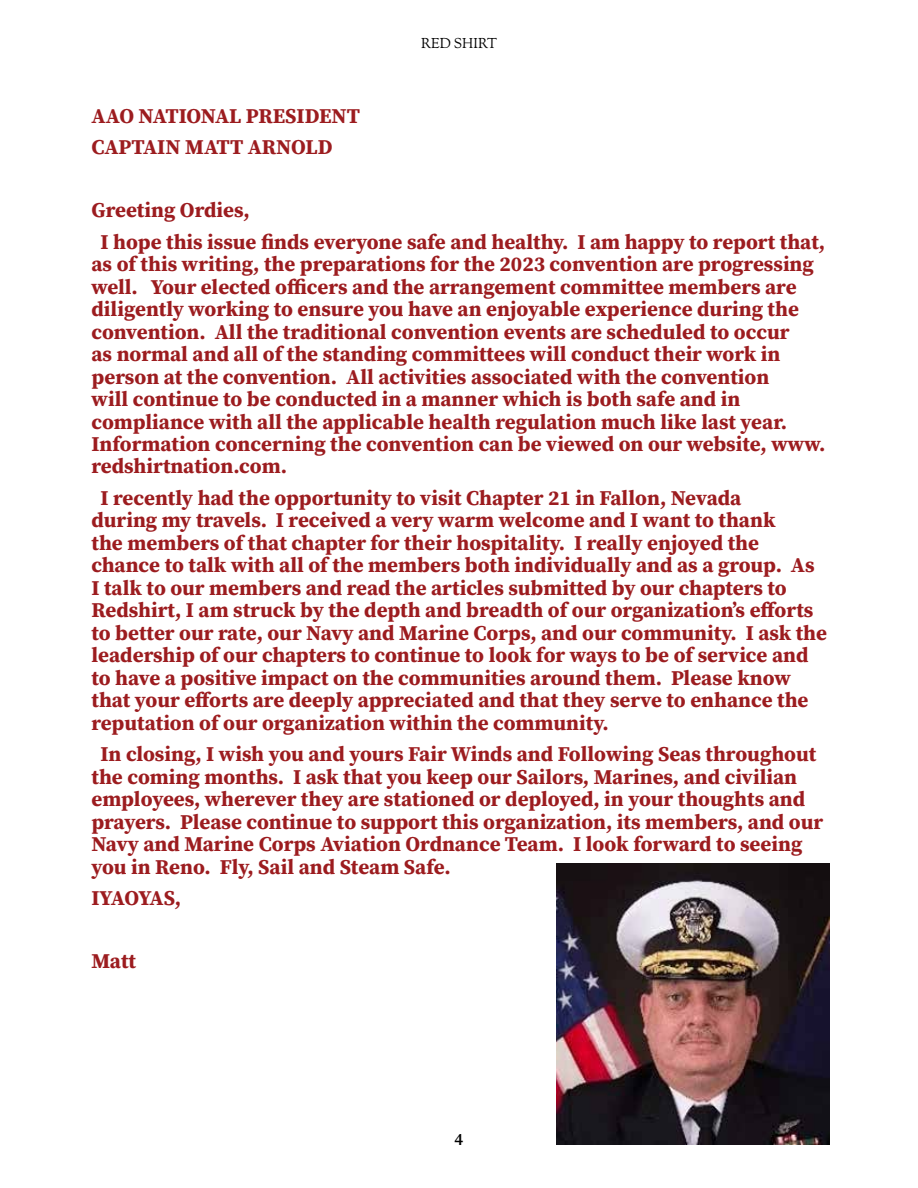
<style>
.page{position:relative;width:918px;height:1188px;background:#fff}
.page>*{position:absolute;margin:0;border:0;box-sizing:border-box;transform-origin:0 0}
.t1{font:700 21px/22.5px "Source Serif Pro";color:#9c1c1f}
.t2{font:700 21px "Source Serif Pro";letter-spacing:-.025em;color:#9c1c1f}
.t3{font:600 16.95px "Source Serif Pro";color:#000}
.t4{font:14.1px "OFL Goudy St M";color:#000}
</style>
<div class="page">
<img style="left:556px;top:863px;width:273px;height:281px">
<p class="t1" style="left:92px;top:99px;width:270px;line-height:31.5px">AAO NATIONAL PRESIDENT<br>CAPTAIN MATT ARNOLD</p>
<p class="t4" style="left:421px;top:34px;width:77px">RED SHIRT</p>
<p class="t1" style="left:100px;top:194px;width:726px;line-height:31.5px;text-indent:-9px">Greeting Ordies,<br>I hope this issue finds everyone safe and healthy. I am happy to report that,</p>
<p class="t1" style="left:92px;top:252px;width:735px">as of this writing, the preparations for the 2023 convention are progressing well. Your elected officers and the arrangement committee members are diligently working to ensure you have an enjoyable experience during the convention. All the traditional convention events are scheduled to occur<br>as normal and all of the standing committees will conduct their work in person at the convention. All activities associated with the convention<br>will continue to be conducted in a manner which is both safe and in compliance with all the applicable health regulation much like last year.<br>Information concerning the convention can be viewed on our website, www. redshirtnation.com.</p>
<p class="t1" style="left:92px;top:486px;width:737px;text-indent:9px">I recently had the opportunity to visit Chapter 21 in Fallon, Nevada<br>during my travels. I received a very warm welcome and I want to thank<br>the members of that chapter for their hospitality. I really enjoyed the chance to talk with all of the members both individually and as a group. As I talk to our members and read the articles submitted by our chapters to Redshirt, I am struck by the depth and breadth of our organization’s efforts to better our rate, our Navy and Marine Corps, and our community. I ask the leadership of our chapters to continue to look for ways to be of service and to have a positive impact on the communities around them. Please know that your efforts are deeply appreciated and that they serve to enhance the reputation of our organization within the community.</p>
<p class="t1" style="left:92px;top:743px;width:733px;text-indent:9px">In closing, I wish you and yours Fair Winds and Following Seas throughout the coming months. I ask that you keep our Sailors, Marines, and civilian employees, wherever they are stationed or deployed, in your thoughts and prayers. Please continue to support this organization, its members, and our Navy and Marine Corps Aviation Ordnance Team. I look forward to seeing you in Reno. Fly, Sail and Steam Safe.</p>
<p class="t2" style="left:92px;top:884px;width:91px">IYAOYAS,</p>
<p class="t1" style="left:92px;top:950px;width:46px">Matt</p>
<p class="t3" style="left:455px;top:1128px;width:10px">4</p>
</div>
